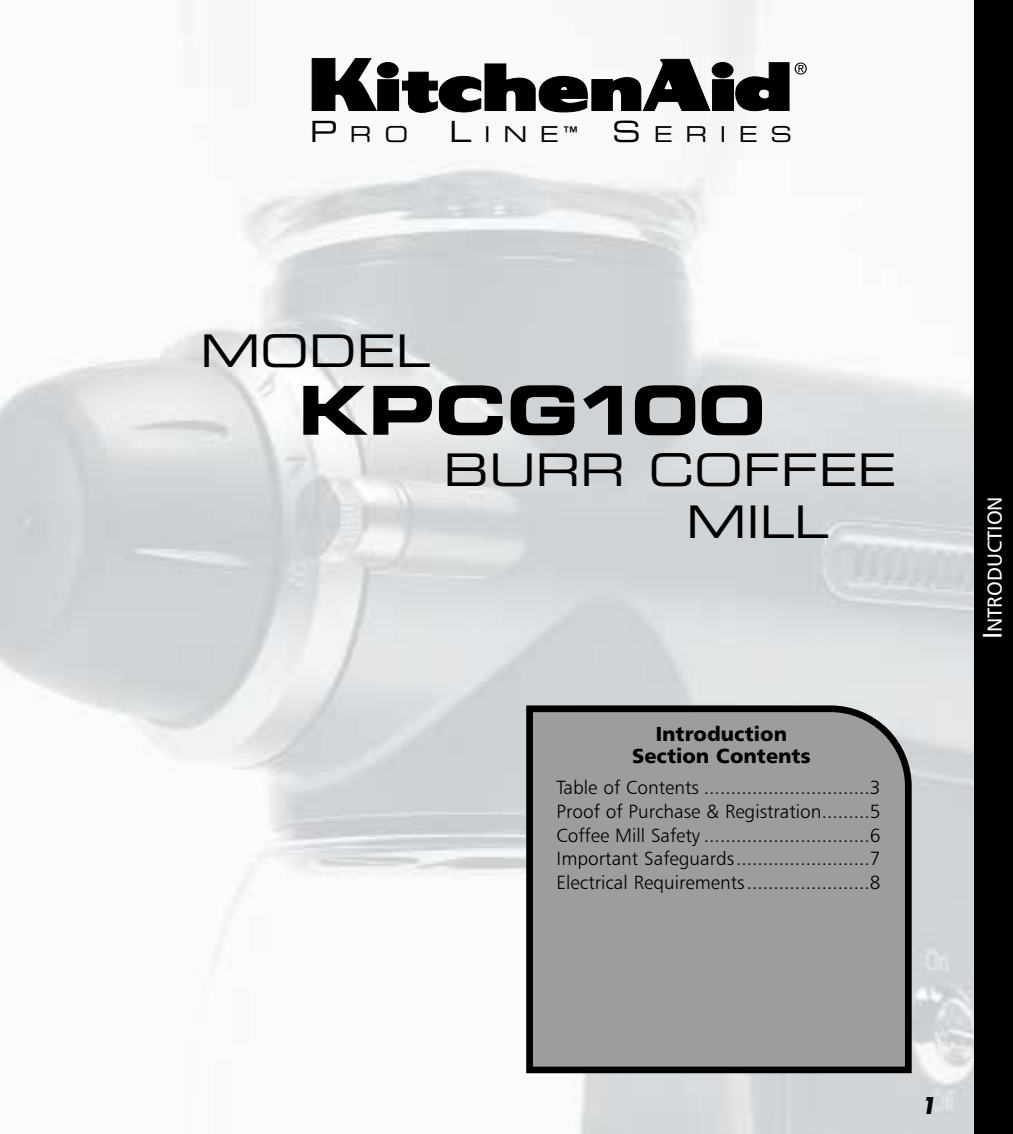
<style>
.page{position:relative;width:1013px;height:1134px;background:#fff}
.page>*{position:absolute;margin:0;border:0;box-sizing:border-box;transform-origin:0 0}
.t1{font:67.5px "Eurostile Bold Extended Two";color:#000}
.t2{font:45px/51.8px "Eurostile Extended Two";color:#000}
.t3{font:italic 700 22.5px "Futura";color:#000}
.t4{font:22.05px "Eurostile Extended Two";letter-spacing:.58em;color:#000}
.t5{font:20.25px/22.5px "Humanist 777 BT Black B";color:#000;text-align:center}
.t6{font:20.25px "Humanist 777 BT Roman B";color:#fff}
.t7{font:19.12px/23.6px "Humanist 777 BT Light B";color:#000;text-align:justify}
.s1{font-size:29.25px}
.s2{font-size:27px}
</style>
<div class="page">
<img style="left:0;top:0;width:974px;height:1134px">
<svg style="left:526px;top:705px;width:385px;height:368px"></svg>
<div style="left:974px;top:0;width:38px;height:1134px;background:#000"></div>
<svg style="left:311px;top:58px;width:66px;height:53px"></svg>
<div style="left:377px;top:79px;width:22px;height:32px;background:#000;border:1px solid #000"></div>
<div style="left:377px;top:62px;width:21px;height:16px;background:#000;border:1px solid #000;border-radius:50%"></div>
<svg style="left:401px;top:58px;width:405px;height:56px"></svg>
<p class="t4" style="left:310px;top:126px;width:100px"><span class="s1">P</span>RO</p>
<p class="t4" style="left:449px;top:126px;width:344px"><span class="s1">L</span>INE<sup>™</sup> <span class="s1">S</span>ERIES</p>
<h2 class="t2" style="left:200px;top:329px;width:231px">MODEL</h2>
<h1 class="t1" style="left:298px;top:386px;width:468px">KPCG100</h1>
<h2 class="t2" style="left:686px;top:448px;width:211px;text-indent:-243px">BURR COFFEE<br>MILL</h2>
<p class="t5" style="left:632px;top:724px;width:180px">Introduction<br>Section Contents</p>
<p class="t7" style="left:556px;top:777px;width:325px">Table of Contents ...............................3<br>Proof of Purchase &amp; Registration.........5<br>Coffee Mill Safety ...............................6<br>Important Safeguards.........................7<br>Electrical Requirements.......................8</p>
<p class="t6" style="left:985px;top:639px;width:145px;rotate:-90deg"><span class="s2">I</span>NTRODUCTION</p>
<p class="t3" style="left:920px;top:1095px;width:17px">1</p>
</div>
